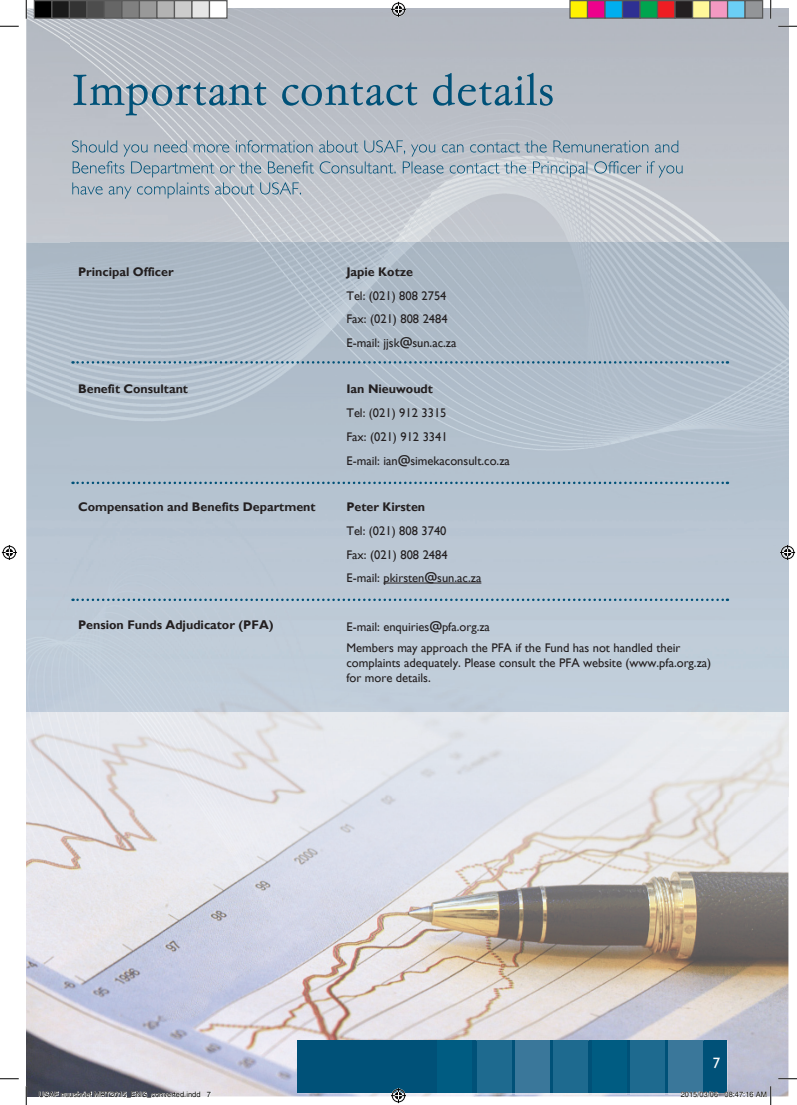
<style>
.page{position:relative;width:797px;height:1105px;background:#fff}
.page>*{position:absolute;margin:0;border:0;box-sizing:border-box;transform-origin:0 0}
.t1{font:15px "Gill Sans";color:#fff}
.t2{font:12.5px/23.8px "Gill Sans";color:#231f20}
.t3{font:700 12.5px "Gill Sans";color:#231f20}
.t4{font:7.5px "Helvetica";color:#000}
.s1{color:#231f20}
</style>
<div class="page">
<img style="left:26px;top:9px;width:45px;height:233px">
<img style="left:71px;top:9px;width:717px;height:591px">
<img style="left:26px;top:242px;width:45px;height:358px">
<img style="left:26px;top:600px;width:762px;height:496px">
<div style="left:297px;top:1041px;width:430px;height:52px;background:#005178"></div>
<img style="left:437px;top:1040px;width:35px;height:55px">
<div style="left:437px;top:1041px;width:35px;height:52px;background:#005c82"></div>
<img style="left:477px;top:1040px;width:34px;height:55px">
<div style="left:477px;top:1041px;width:34px;height:52px;background:#1e6a8f"></div>
<img style="left:515px;top:1040px;width:35px;height:55px">
<div style="left:515px;top:1041px;width:35px;height:52px;background:#3a779a"></div>
<img style="left:553px;top:1040px;width:35px;height:55px">
<div style="left:553px;top:1041px;width:35px;height:52px;background:#1e6a8f"></div>
<img style="left:592px;top:1040px;width:34px;height:55px">
<div style="left:592px;top:1041px;width:34px;height:52px;background:#005c82"></div>
<img style="left:630px;top:1040px;width:35px;height:55px">
<div style="left:630px;top:1041px;width:35px;height:52px;background:#1e6a8f"></div>
<img style="left:668px;top:1040px;width:35px;height:55px">
<div style="left:668px;top:1041px;width:35px;height:52px;background:#3a779a"></div>
<svg style="left:72px;top:140px;width:610px;height:59px;background:#b3bec7"></svg>
<svg style="left:73px;top:73px;width:479px;height:43px;background:#9bacb9"></svg>
<hr style="left:383px;top:583px;width:98px;height:1px;background:#231f20">
<svg style="left:72px;top:361px;width:656px;height:3px;background:#7b9db1"></svg>
<svg style="left:72px;top:482px;width:656px;height:2px"></svg>
<svg style="left:72px;top:598px;width:656px;height:3px;background:#82a4b9"></svg>
<svg style="left:0;top:25px;width:19px;height:2px"></svg>
<svg style="left:778px;top:25px;width:19px;height:2px"></svg>
<svg style="left:0;top:1078px;width:19px;height:1px"></svg>
<svg style="left:778px;top:1078px;width:19px;height:1px"></svg>
<svg style="left:25px;top:0;width:2px;height:19px"></svg>
<svg style="left:25px;top:1086px;width:2px;height:19px"></svg>
<svg style="left:770px;top:0;width:1px;height:19px"></svg>
<svg style="left:391px;top:2px;width:15px;height:15px"></svg>
<svg style="left:391px;top:1088px;width:15px;height:15px"></svg>
<svg style="left:2px;top:545px;width:15px;height:15px"></svg>
<svg style="left:780px;top:545px;width:15px;height:15px"></svg>
<div style="left:34px;top:1px;width:18px;height:17px;background:#000"></div>
<div style="left:34px;top:0;width:18px;height:19px;border:1px solid #595959"></div>
<div style="left:52px;top:1px;width:17px;height:17px;background:#1a1a1a"></div>
<div style="left:51px;top:0;width:19px;height:19px;border:1px solid #595959"></div>
<div style="left:69px;top:1px;width:18px;height:17px;background:#333"></div>
<div style="left:69px;top:0;width:19px;height:19px;border:1px solid #595959"></div>
<div style="left:87px;top:1px;width:17px;height:17px;background:#4d4d4d"></div>
<div style="left:86px;top:0;width:19px;height:19px;border:1px solid #595959"></div>
<div style="left:104px;top:1px;width:18px;height:17px;background:#666"></div>
<div style="left:104px;top:0;width:18px;height:19px;border:1px solid #595959"></div>
<div style="left:122px;top:1px;width:17px;height:17px;background:#808080"></div>
<div style="left:121px;top:0;width:19px;height:19px;border:1px solid #595959"></div>
<div style="left:139px;top:1px;width:18px;height:17px;background:#999"></div>
<div style="left:139px;top:0;width:19px;height:19px;border:1px solid #595959"></div>
<div style="left:157px;top:1px;width:17px;height:17px;background:#b3b3b3"></div>
<div style="left:156px;top:0;width:19px;height:19px;border:1px solid #595959"></div>
<div style="left:174px;top:1px;width:18px;height:17px;background:#ccc"></div>
<div style="left:174px;top:0;width:18px;height:19px;border:1px solid #595959"></div>
<div style="left:192px;top:1px;width:17px;height:17px;background:#e6e6e6"></div>
<div style="left:191px;top:0;width:19px;height:19px;border:1px solid #595959"></div>
<div style="left:209px;top:1px;width:18px;height:17px;background:#fff"></div>
<div style="left:209px;top:0;width:19px;height:19px;border:1px solid #595959"></div>
<div style="left:570px;top:1px;width:17px;height:17px;background:#fff101"></div>
<div style="left:569px;top:0;width:19px;height:19px;border:1px solid #595959"></div>
<div style="left:587px;top:1px;width:18px;height:17px;background:#ed028c"></div>
<div style="left:587px;top:0;width:18px;height:19px;border:1px solid #595959"></div>
<div style="left:605px;top:1px;width:17px;height:17px;background:#00aeef"></div>
<div style="left:604px;top:0;width:19px;height:19px;border:1px solid #595959"></div>
<div style="left:622px;top:1px;width:18px;height:17px;background:#2e3092"></div>
<div style="left:622px;top:0;width:18px;height:19px;border:1px solid #595959"></div>
<div style="left:640px;top:1px;width:17px;height:17px;background:#00a54f"></div>
<div style="left:639px;top:0;width:19px;height:19px;border:1px solid #595959"></div>
<div style="left:657px;top:1px;width:18px;height:17px;background:#ee1d23"></div>
<div style="left:657px;top:0;width:18px;height:19px;border:1px solid #595959"></div>
<div style="left:675px;top:1px;width:17px;height:17px;background:#231f20"></div>
<div style="left:674px;top:0;width:19px;height:19px;border:1px solid #595959"></div>
<div style="left:692px;top:1px;width:18px;height:17px;background:#fff79a"></div>
<div style="left:692px;top:0;width:18px;height:19px;border:1px solid #595959"></div>
<div style="left:710px;top:1px;width:17px;height:17px;background:#f499c2"></div>
<div style="left:709px;top:0;width:19px;height:19px;border:1px solid #595959"></div>
<div style="left:727px;top:1px;width:18px;height:17px;background:#6bcff6"></div>
<div style="left:727px;top:0;width:18px;height:19px;border:1px solid #595959"></div>
<div style="left:745px;top:1px;width:17px;height:17px;background:#939598"></div>
<div style="left:744px;top:0;width:19px;height:19px;border:1px solid #595959"></div>
<svg style="left:39px;top:1090px;width:162px;height:7px"></svg>
<svg style="left:207px;top:1092px;width:4px;height:5px"></svg>
<svg style="left:680px;top:1091px;width:38px;height:6px"></svg>
<svg style="left:724px;top:1086px;width:47px;height:19px"></svg>
<p class="t3" style="left:78px;top:264px;width:97px">Principal Officer</p>
<p class="t3" style="left:346px;top:264px;width:68px">Japie Kotze</p>
<p class="t2" style="left:346px;top:283px;width:112px">Tel: (021) 808 2754<br>Fax: (021) 808 2484<br>E-mail: jjsk@sun.ac.za</p>
<p class="t3" style="left:78px;top:382px;width:111px">Benefit Consultant</p>
<p class="t3" style="left:346px;top:382px;width:88px">Ian Nieuwoudt</p>
<p class="t2" style="left:346px;top:401px;width:165px">Tel: (021) 912 3315<br>Fax: (021) 912 3341<br>E-mail: ian@simekaconsult.co.za</p>
<p class="t3" style="left:78px;top:499px;width:239px">Compensation and Benefits Department</p>
<p class="t3" style="left:346px;top:499px;width:80px">Peter Kirsten</p>
<p class="t2" style="left:346px;top:519px;width:136px">Tel: (021) 808 3740<br>Fax: (021) 808 2484<br>E-mail: pkirsten@sun.ac.za</p>
<p class="t3" style="left:78px;top:617px;width:197px">Pension Funds Adjudicator (PFA)</p>
<p class="t2" style="left:346px;top:616px;width:335px;line-height:21.2px">E-mail: enquiries@pfa.org.za<br>Members may approach the PFA if the Fund has not handled their</p>
<p class="t2" style="left:346px;top:655px;width:366px;line-height:15px">complaints adequately. Please consult the PFA website (www.pfa.org.za) for more details.</p>
<p class="t1" style="left:712px;top:1054px;width:15px">7<span class="s1">7</span></p>
<p class="t4" style="left:39px;top:1090px;width:174px">USAF nuusbrief MRT2015_ENG_converted.indd 7</p>
<p class="t4" style="left:680px;top:1090px;width:88px">2015/03/06 08:47:16 AM</p>
</div>
